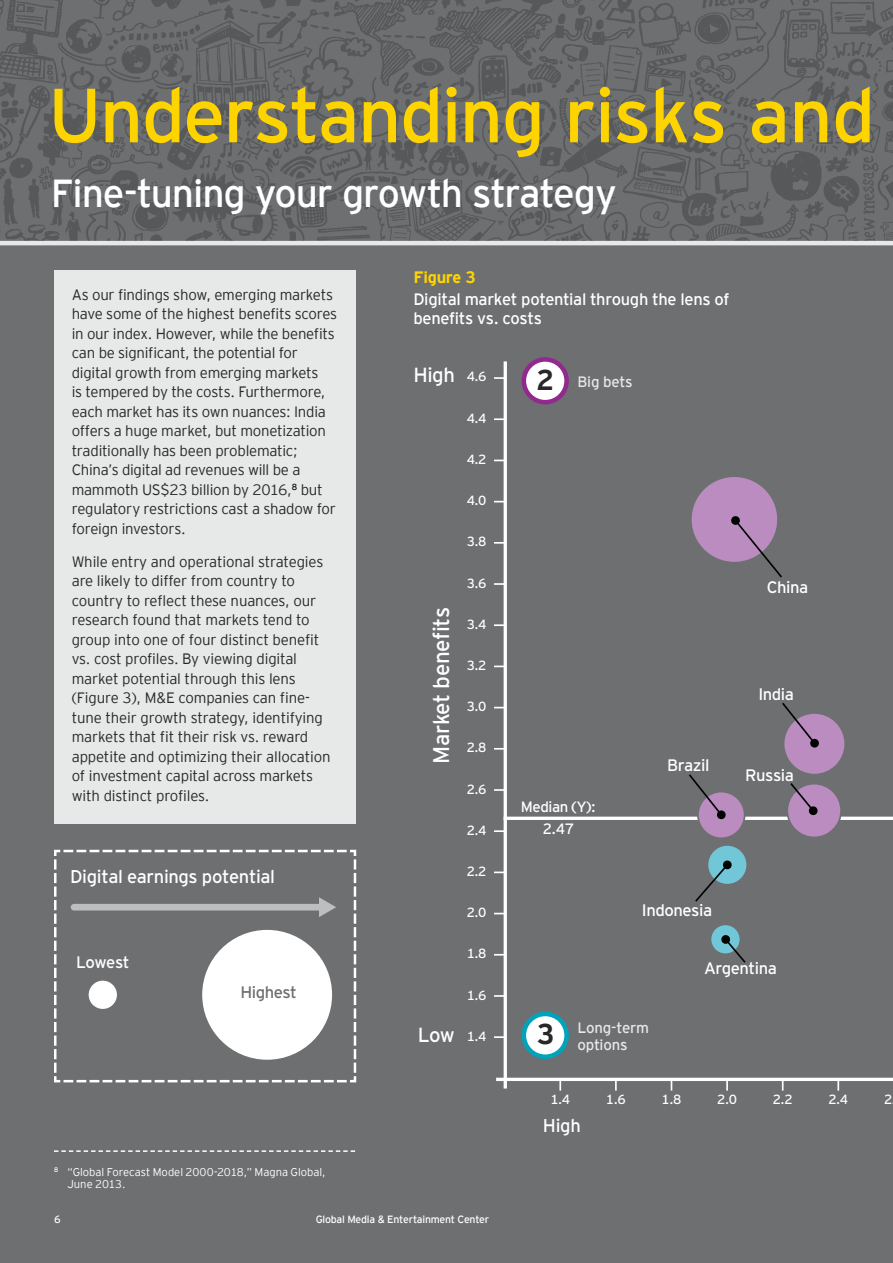
<style>
.page{position:relative;width:893px;height:1263px;background:#6d6f71}
.page>*{position:absolute;margin:0;border:0;box-sizing:border-box;transform-origin:0 0}
.t1{font:76.5px "EY Interstate";letter-spacing:-.025em;color:#fed400}
.t2{font:39px "EY Interstate";letter-spacing:-.025em;color:#fff}
.t3{font:22.65px "EY Interstate";letter-spacing:-.025em;color:#fff}
.t4{font:20.4px "EY Interstate";letter-spacing:-.025em;color:#fff}
.t5{font:18.45px "EY Interstate";letter-spacing:-.02em;color:#fff}
.t6{font:16.65px "EY Interstate";letter-spacing:-.03em;color:#fff}
.t7{font:16.65px "EY Interstate";letter-spacing:-.03em;color:#6d6f71}
.t8{font:16.5px/19.5px "EY Interstate";letter-spacing:-.02em;color:#fff}
.t9{font:700 16.5px "EY Interstate";letter-spacing:-.02em;color:#fed400}
.t10{font:300 15px/19.5px "EY Interstate";letter-spacing:-.015em;color:#282829}
.t11{font:15px/16.5px "EY Interstate";letter-spacing:-.015em;color:#e7e8e8}
.t12{font:15px/21.6px "EY Interstate";letter-spacing:-.03em;color:#fff;text-align:center}
.t13{font:13.35px "EY Interstate";color:#fff}
.t14{font:300 11.25px/12.8px "EY Interstate";color:#fff}
.t15{font:10.5px "EY Interstate";letter-spacing:-.02em;color:#fff}
.s1{font-weight:700;font-size:28.5px;color:#282829}
</style>
<div class="page">
<img style="left:0;top:0;width:893px;height:241px">
<hr style="left:0;top:241px;width:893px;height:4px;background:#e7e8e8">
<svg style="left:559px;top:1081px;width:2px;height:10px"></svg>
<svg style="left:494px;top:995px;width:10px;height:2px"></svg>
<svg style="left:494px;top:1036px;width:10px;height:2px"></svg>
<svg style="left:494px;top:954px;width:10px;height:2px"></svg>
<svg style="left:494px;top:830px;width:10px;height:2px"></svg>
<svg style="left:494px;top:789px;width:10px;height:2px"></svg>
<svg style="left:494px;top:748px;width:10px;height:2px"></svg>
<svg style="left:494px;top:624px;width:10px;height:2px"></svg>
<svg style="left:494px;top:583px;width:10px;height:2px"></svg>
<svg style="left:494px;top:542px;width:10px;height:2px"></svg>
<svg style="left:494px;top:418px;width:10px;height:2px"></svg>
<svg style="left:494px;top:377px;width:10px;height:2px"></svg>
<svg style="left:615px;top:1081px;width:2px;height:10px"></svg>
<svg style="left:726px;top:1081px;width:2px;height:10px"></svg>
<svg style="left:837px;top:1081px;width:2px;height:10px"></svg>
<hr style="left:498px;top:1078px;width:395px;height:3px;background:#fff">
<hr style="left:505px;top:817px;width:388px;height:3px;background:#fff">
<hr style="left:504px;top:363px;width:3px;height:724px;background:#fff">
<div style="left:691px;top:476px;width:87px;height:87px;background:#bb8cbf;border-radius:50%"></div>
<div style="left:690px;top:475px;width:89px;height:89px;border:2px solid #6d6f71;border-radius:50%"></div>
<div style="left:783px;top:713px;width:62px;height:62px;background:#bb8cbf;border-radius:50%"></div>
<div style="left:783px;top:712px;width:63px;height:63px;border:2px solid #6d6f71;border-radius:50%"></div>
<div style="left:698px;top:792px;width:47px;height:46px;background:#bb8cbf;border-radius:50%"></div>
<div style="left:697px;top:791px;width:48px;height:48px;border:2px solid #6d6f71;border-radius:50%"></div>
<div style="left:707px;top:845px;width:40px;height:40px;background:#71c7d7;border-radius:50%"></div>
<div style="left:706px;top:844px;width:42px;height:42px;border:2px solid #6d6f71;border-radius:50%"></div>
<div style="left:710px;top:924px;width:30px;height:30px;background:#71c7d7;border-radius:50%"></div>
<div style="left:710px;top:924px;width:31px;height:31px;border:2px solid #6d6f71;border-radius:50%"></div>
<div style="left:787px;top:784px;width:54px;height:53px;background:#bb8cbf;border-radius:50%"></div>
<div style="left:786px;top:783px;width:56px;height:55px;border:2px solid #6d6f71;border-radius:50%"></div>
<svg style="left:730px;top:516px;width:52px;height:62px"></svg>
<svg style="left:788px;top:783px;width:30px;height:33px"></svg>
<svg style="left:721px;top:935px;width:25px;height:28px"></svg>
<svg style="left:687px;top:774px;width:39px;height:46px"></svg>
<svg style="left:782px;top:703px;width:37px;height:45px"></svg>
<svg style="left:695px;top:860px;width:37px;height:42px"></svg>
<svg style="left:54px;top:849px;width:303px;height:234px"></svg>
<div style="left:88px;top:980px;width:30px;height:30px;background:#fff;border-radius:50%"></div>
<div style="left:87px;top:979px;width:32px;height:32px;border:2px solid #6d6f71;border-radius:50%"></div>
<div style="left:54px;top:270px;width:301px;height:554px;background:#e7e8e8"></div>
<div style="left:524px;top:1014px;width:42px;height:43px;background:#fff;border-radius:50%"></div>
<div style="left:522px;top:1012px;width:47px;height:47px;border:4px solid #00a3bb;border-radius:50%"></div>
<div style="left:524px;top:359px;width:42px;height:43px;background:#fff;border-radius:50%"></div>
<div style="left:522px;top:357px;width:47px;height:47px;border:4px solid #91298e;border-radius:50%"></div>
<svg style="left:54px;top:1150px;width:301px;height:2px"></svg>
<h1 class="t1" style="left:48px;top:69px;width:829px">Understanding risks and</h1>
<h2 class="t2" style="left:51px;top:169px;width:567px">Fine-tuning your growth strategy</h2>
<p class="t10" style="left:72px;top:285px;width:267px">As our findings show, emerging markets have some of the highest benefits scores in our index. However, while the benefits can be significant, the potential for digital growth from emerging markets<br>is tempered by the costs. Furthermore, each market has its own nuances: India offers a huge market, but monetization traditionally has been problematic; China’s digital ad revenues will be a mammoth US$23 billion by 2016,<sup>8</sup> but regulatory restrictions cast a shadow for foreign investors.</p>
<p class="t10" style="left:72px;top:552px;width:260px">While entry and operational strategies are likely to differ from country to country to reflect these nuances, our research found that markets tend to group into one of four distinct benefit vs. cost profiles. By viewing digital market potential through this lens (Figure 3), M&amp;E companies can fine&shy;tune their growth strategy, identifying markets that fit their risk vs. reward appetite and optimizing their allocation of investment capital across markets with distinct profiles.</p>
<p class="t5" style="left:70px;top:870px;width:206px">Digital earnings potential</p>
<p class="t9" style="left:413px;top:267px;width:64px">Figure 3</p>
<p class="t8" style="left:413px;top:289px;width:317px">Digital market potential through the lens of benefits vs. costs</p>
<h3 class="t4" style="left:413px;top:367px;width:43px">High</h3>
<h3 class="t3" style="left:433px;top:764px;width:158px;rotate:-90deg">Market benefits</h3>
<p class="t13" style="left:467px;top:372px;width:21px">4.6</p>
<p class="t13" style="left:467px;top:413px;width:21px">4.4</p>
<p class="t13" style="left:467px;top:454px;width:21px">4.2</p>
<p class="t13" style="left:467px;top:495px;width:21px">4.0</p>
<p class="t13" style="left:467px;top:537px;width:21px">3.8</p>
<p class="t13" style="left:467px;top:578px;width:21px">3.6</p>
<p class="t13" style="left:467px;top:619px;width:21px">3.4</p>
<p class="t13" style="left:467px;top:660px;width:21px">3.2</p>
<p class="t13" style="left:467px;top:701px;width:21px">3.0</p>
<p class="t13" style="left:467px;top:743px;width:21px">2.8</p>
<p class="t13" style="left:467px;top:784px;width:21px">2.6</p>
<p class="t13" style="left:467px;top:825px;width:21px">2.4</p>
<p class="t13" style="left:467px;top:866px;width:21px">2.2</p>
<p class="t13" style="left:467px;top:907px;width:21px">2.0</p>
<p class="t11" style="left:536px;top:373px;width:98px"><span class="s1">2</span> Big bets</p>
<p class="t12" style="left:521px;top:797px;width:76px">Median (Y):<br>2.47</p>
<p class="t6" style="left:667px;top:759px;width:44px">Brazil</p>
<p class="t6" style="left:642px;top:903px;width:72px">Indonesia</p>
<p class="t6" style="left:767px;top:581px;width:43px">China</p>
<p class="t6" style="left:758px;top:687px;width:37px">India</p>
<p class="t6" style="left:745px;top:769px;width:50px">Russia</p>
<p class="t6" style="left:76px;top:956px;width:55px">Lowest</p>
<p class="t7" style="left:240px;top:986px;width:58px">Highest</p>
<p class="t14" style="left:67px;top:1165px;width:260px;text-indent:-13px"><sup>8</sup> “Global Forecast Model 2000-2018,” Magna Global,<br>June 2013.</p>
<h3 class="t4" style="left:418px;top:1027px;width:39px">Low</h3>
<p class="t13" style="left:467px;top:949px;width:21px">1.8</p>
<p class="t13" style="left:467px;top:990px;width:21px">1.6</p>
<p class="t13" style="left:467px;top:1031px;width:21px">1.4</p>
<p class="t15" style="left:54px;top:1213px;width:8px">6</p>
<p class="t15" style="left:316px;top:1213px;width:175px">Global Media &amp; Entertainment Center</p>
<p class="t11" style="left:537px;top:1019px;width:114px;text-indent:41px">Long-term<br><sup>3</sup> options</p>
<p class="t6" style="left:704px;top:962px;width:74px">Argentina</p>
<p class="t13" style="left:550px;top:1094px;width:21px">1.4</p>
<p class="t13" style="left:606px;top:1094px;width:21px">1.6</p>
<p class="t13" style="left:661px;top:1094px;width:21px">1.8</p>
<p class="t13" style="left:717px;top:1094px;width:21px">2.0</p>
<p class="t13" style="left:773px;top:1094px;width:21px">2.2</p>
<p class="t13" style="left:828px;top:1094px;width:21px">2.4</p>
<p class="t13" style="left:884px;top:1094px;width:10px">2</p>
<p class="t5" style="left:543px;top:1118px;width:39px">High</p>
</div>
